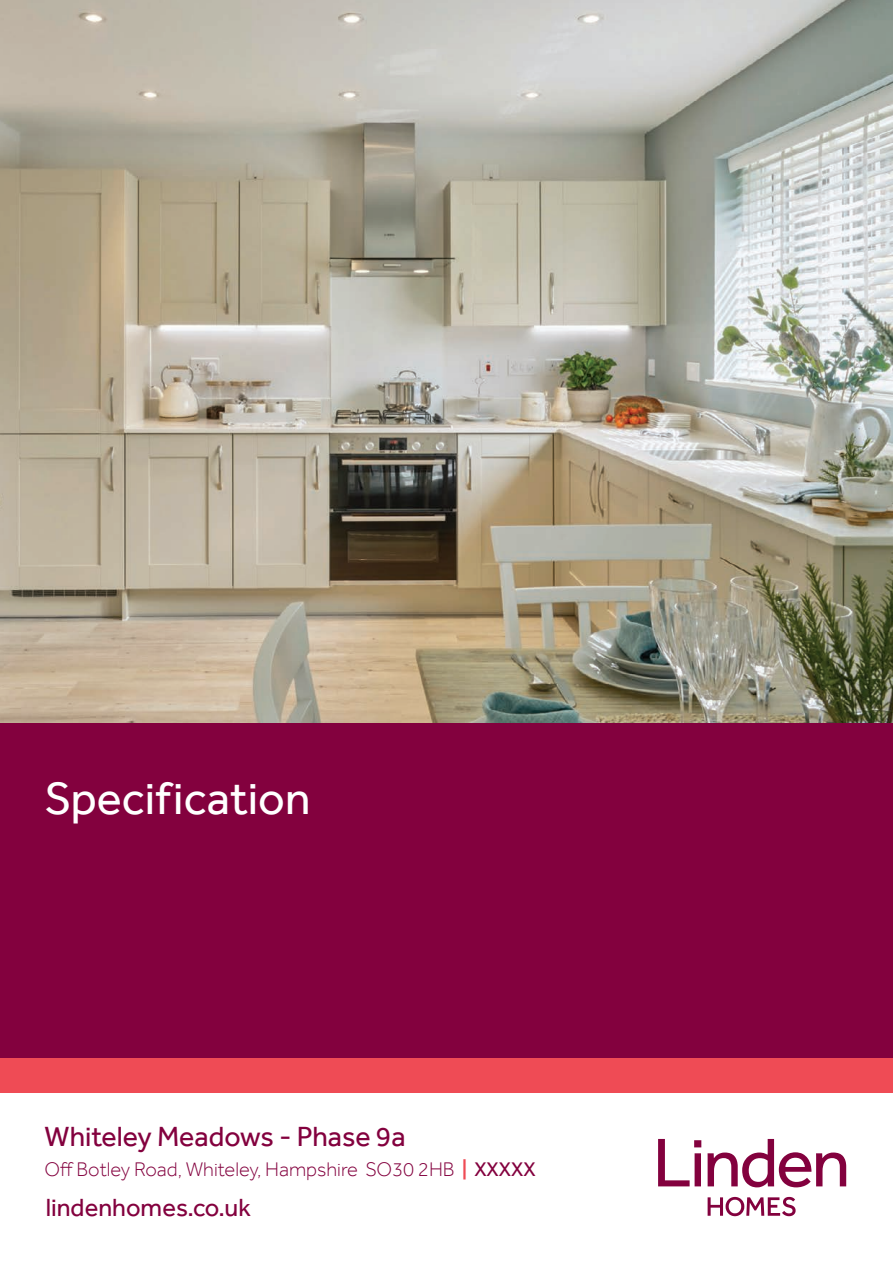
<style>
.page{position:relative;width:893px;height:1263px;background:#fff}
.page>*{position:absolute;margin:0;border:0;box-sizing:border-box;transform-origin:0 0}
.t1{font:46.65px "Effra";color:#fff}
.t2{font:28.5px "Effra";color:#83013e}
.t3{font:25.5px "Effra";color:#83013e}
.t4{font:300 20.25px "Effra";color:#83013e}
.s1{font-weight:500;color:#ef4b55}
.s2{font-weight:400}
</style>
<div class="page">
<div style="left:0;top:676px;width:893px;height:383px;background:#83013e"></div>
<svg style="left:658px;top:1139px;width:43px;height:47px"></svg>
<svg style="left:707px;top:1139px;width:139px;height:48px"></svg>
<svg style="left:708px;top:1197px;width:88px;height:19px"></svg>
<img style="left:0;top:0;width:893px;height:723px">
<div style="left:0;top:1059px;width:893px;height:34px;background:#ef4b55"></div>
<h1 class="t1" style="left:45px;top:770px;width:267px">Specification</h1>
<h2 class="t2" style="left:45px;top:1119px;width:363px">Whiteley Meadows - Phase 9a</h2>
<p class="t4" style="left:45px;top:1157px;width:493px">Off Botley Road, Whiteley, Hampshire SO30 2HB <span class="s1">|</span> <span class="s2">XXXXX</span></p>
<p class="t3" style="left:46px;top:1192px;width:207px">lindenhomes.co.uk</p>
</div>
